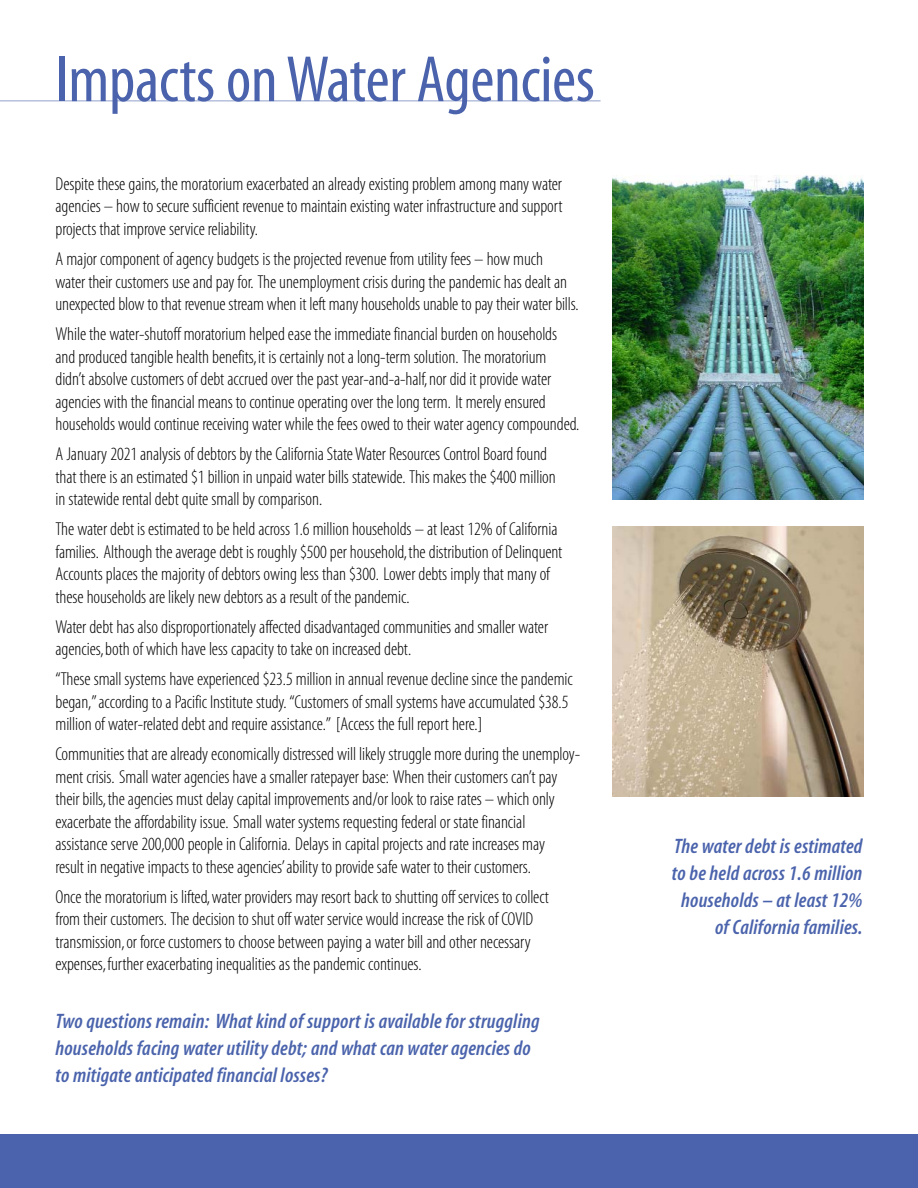
<style>
.page{position:relative;width:918px;height:1188px;background:#fff}
.page>*{position:absolute;margin:0;border:0;box-sizing:border-box;transform-origin:0 0}
.t1{font:66px "Myriad MM 400 300";letter-spacing:-.005em;color:#4a63ac}
.t2{font:21px/27px "Myriad MM It 565 300";letter-spacing:.01em;color:#4a63ac}
.t3{font:18.75px/22.5px "Myriad MM 215 300";letter-spacing:-.005em;color:#000}
</style>
<div class="page">
<div style="left:0;top:1134px;width:918px;height:54px;background:#4a63ac"></div>
<hr style="left:0;top:100px;width:601px;height:1px;background:#93a2cd">
<img style="left:612px;top:176px;width:252px;height:324px">
<img style="left:612px;top:526px;width:252px;height:270px">
<h1 class="t1" style="left:56px;top:54px;width:541px">Impacts on Water Agencies</h1>
<p class="t3" style="left:56px;top:174px;width:509px;text-align:justify">Despite these gains,the moratorium exacerbated an already existing problem among many water agencies – how to secure sufficient revenue to maintain existing water infrastructure and support projects that improve service reliability.</p>
<p class="t3" style="left:56px;top:249px;width:525px">A major component of agency budgets is the projected revenue from utility fees – how much<br>water their customers use and pay for. The unemployment crisis during the pandemic has dealt an unexpected blow to that revenue stream when it left many households unable to pay their water bills.</p>
<p class="t3" style="left:56px;top:324px;width:525px">While the water-shutoff moratorium helped ease the immediate financial burden on households and produced tangible health benefits,it is certainly not a long-term solution. The moratorium didn’t absolve customers of debt accrued over the past year-and-a-half,nor did it provide water agencies with the financial means to continue operating over the long term. It merely ensured households would continue receiving water while the fees owed to their water agency compounded.</p>
<p class="t3" style="left:56px;top:444px;width:502px">A January 2021 analysis of debtors by the California State Water Resources Control Board found that there is an estimated $1 billion in unpaid water bills statewide. This makes the $400 million in statewide rental debt quite small by comparison.</p>
<p class="t3" style="left:56px;top:519px;width:508px">The water debt is estimated to be held across 1.6 million households – at least 12% of California families. Although the average debt is roughly $500 per household,the distribution of Delinquent Accounts places the majority of debtors owing less than $300. Lower debts imply that many of these households are likely new debtors as a result of the pandemic.</p>
<p class="t3" style="left:56px;top:617px;width:494px">Water debt has also disproportionately affected disadvantaged communities and smaller water agencies,both of which have less capacity to take on increased debt.</p>
<p class="t3" style="left:56px;top:670px;width:519px">“These small systems have experienced $23.5 million in annual revenue decline since the pandemic began,”according to a Pacific Institute study. “Customers of small systems have accumulated $38.5 million of water-related debt and require assistance.” [Access the full report here.]</p>
<p class="t3" style="left:56px;top:745px;width:526px">Communities that are already economically distressed will likely struggle more during the unemploy&shy;ment crisis. Small water agencies have a smaller ratepayer base: When their customers can’t pay their bills,the agencies must delay capital improvements and/or look to raise rates – which only exacerbate the affordability issue. Small water systems requesting federal or state financial assistance serve 200,000 people in California. Delays in capital projects and rate increases may<br>result in negative impacts to these agencies’ability to provide safe water to their customers.</p>
<p class="t3" style="left:56px;top:887px;width:495px">Once the moratorium is lifted,water providers may resort back to shutting off services to collect from their customers. The decision to shut off water service would increase the risk of COVID transmission,or force customers to choose between paying a water bill and other necessary expenses,further exacerbating inequalities as the pandemic continues.</p>
<p class="t2" style="left:56px;top:1009px;width:486px">Two questions remain: What kind of support is available for struggling households facing water utility debt; and what can water agencies do to mitigate anticipated financial losses?</p>
<p class="t2" style="left:672px;top:834px;width:192px;text-align:right">The water debt is estimated to be held across 1.6 million households – at least 12% of California families.</p>
</div>
